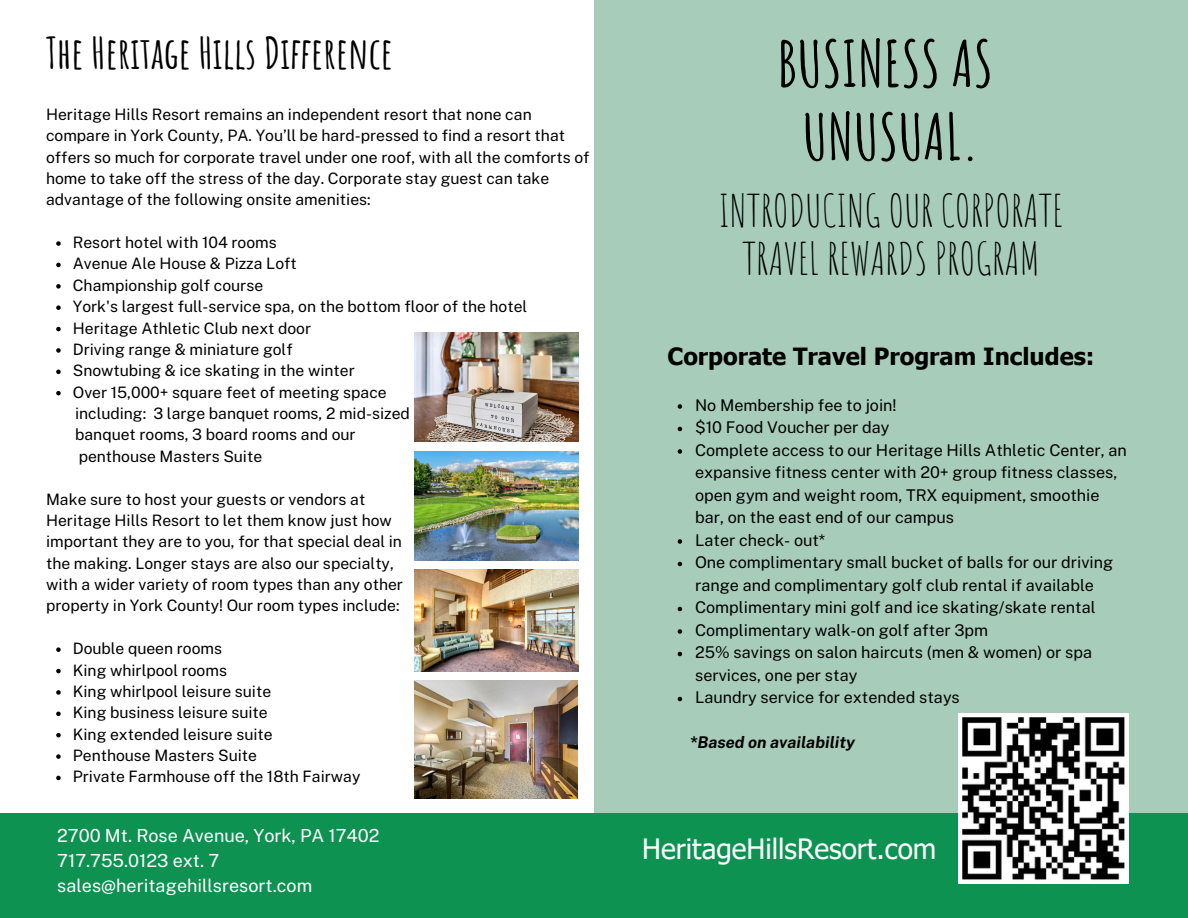
<style>
.page{position:relative;width:1188px;height:918px;background:#fff}
.page>*{position:absolute;margin:0;border:0;box-sizing:border-box;transform-origin:0 0}
.t1{font:700 63px "Amatic SC";color:#000}
.t2{font:43.5px/48.3px "Amatic SC";color:#000;text-align:center}
.t3{font:700 42.9px "Amatic SC";color:#000}
.t4{font:28.05px "Tahoma";color:#fff}
.t5{font:700 23.7px "Tahoma";color:#000}
.t6{font:18px "Public Sans";color:#fff}
.t7{font:16.2px/22.5px "Public Sans";color:#000}
.t8{font:italic 700 16.2px "Public Sans";color:#000}
.t9{font:15.75px/21.3px "Public Sans";color:#000}
</style>
<div class="page">
<div style="left:594px;top:0;width:594px;height:826px;background:#a7cdba"></div>
<div style="left:0;top:813px;width:1188px;height:105px;background:#0e9252"></div>
<img style="left:958px;top:714px;width:170px;height:170px">
<img style="left:414px;top:681px;width:164px;height:118px">
<img style="left:414px;top:333px;width:164px;height:109px">
<img style="left:414px;top:451px;width:164px;height:109px">
<svg style="left:56px;top:241px;width:5px;height:5px"></svg>
<svg style="left:56px;top:263px;width:5px;height:4px"></svg>
<svg style="left:56px;top:284px;width:5px;height:5px"></svg>
<svg style="left:56px;top:305px;width:5px;height:5px"></svg>
<svg style="left:56px;top:327px;width:5px;height:4px"></svg>
<svg style="left:56px;top:348px;width:5px;height:5px"></svg>
<svg style="left:56px;top:370px;width:5px;height:4px"></svg>
<svg style="left:56px;top:391px;width:5px;height:4px"></svg>
<svg style="left:56px;top:647px;width:5px;height:5px"></svg>
<svg style="left:56px;top:669px;width:5px;height:4px"></svg>
<svg style="left:56px;top:690px;width:5px;height:5px"></svg>
<svg style="left:56px;top:712px;width:5px;height:4px"></svg>
<svg style="left:56px;top:733px;width:5px;height:4px"></svg>
<svg style="left:56px;top:754px;width:5px;height:5px"></svg>
<svg style="left:56px;top:776px;width:5px;height:4px"></svg>
<svg style="left:678px;top:404px;width:4px;height:5px"></svg>
<svg style="left:678px;top:427px;width:4px;height:4px"></svg>
<svg style="left:678px;top:449px;width:4px;height:5px"></svg>
<svg style="left:678px;top:539px;width:4px;height:5px"></svg>
<svg style="left:678px;top:562px;width:4px;height:4px"></svg>
<svg style="left:678px;top:607px;width:4px;height:4px"></svg>
<svg style="left:678px;top:629px;width:4px;height:5px"></svg>
<svg style="left:678px;top:652px;width:4px;height:4px"></svg>
<svg style="left:678px;top:697px;width:4px;height:4px"></svg>
<img style="left:414px;top:569px;width:164px;height:103px">
<p class="t3" style="left:46px;top:26px;width:348px">The Heritage Hills Difference</p>
<p class="t9" style="left:46px;top:103px;width:545px">Heritage Hills Resort remains an independent resort that none can compare in York County, PA. You’ll be hard-pressed to find a resort that offers so much for corporate travel under one roof, with all the comforts of home to take off the stress of the day. Corporate stay guest can take advantage of the following onsite amenities:</p>
<p class="t9" style="left:73px;top:232px;width:206px">Resort hotel with 104 rooms</p>
<p class="t9" style="left:73px;top:253px;width:226px">Avenue Ale House &amp; Pizza Loft</p>
<p class="t9" style="left:73px;top:274px;width:192px">Championship golf course</p>
<p class="t9" style="left:73px;top:296px;width:456px">York's largest full-service spa, on the bottom floor of the hotel</p>
<p class="t9" style="left:73px;top:317px;width:240px">Heritage Athletic Club next door</p>
<p class="t9" style="left:73px;top:339px;width:221px">Driving range &amp; miniature golf</p>
<p class="t9" style="left:73px;top:360px;width:284px">Snowtubing &amp; ice skating in the winter</p>
<p class="t9" style="left:73px;top:381px;width:315px">Over 15,000+ square feet of meeting space</p>
<p class="t9" style="left:75px;top:403px;width:336px">including: 3 large banquet rooms, 2 mid-sized</p>
<p class="t9" style="left:75px;top:424px;width:282px">banquet rooms, 3 board rooms and our</p>
<p class="t9" style="left:79px;top:445px;width:185px">penthouse Masters Suite</p>
<p class="t9" style="left:46px;top:488px;width:321px">Make sure to host your guests or vendors at</p>
<p class="t9" style="left:46px;top:510px;width:347px">Heritage Hills Resort to let them know just how</p>
<p class="t9" style="left:46px;top:531px;width:357px">important they are to you, for that special deal in</p>
<p class="t9" style="left:46px;top:552px;width:349px">the making. Longer stays are also our specialty,</p>
<p class="t9" style="left:46px;top:574px;width:358px">with a wider variety of room types than any other</p>
<p class="t9" style="left:46px;top:595px;width:355px">property in York County! Our room types include:</p>
<p class="t9" style="left:73px;top:638px;width:151px">Double queen rooms</p>
<p class="t9" style="left:73px;top:659px;width:156px">King whirlpool rooms</p>
<p class="t9" style="left:73px;top:681px;width:200px">King whirlpool leisure suite</p>
<p class="t9" style="left:73px;top:702px;width:196px">King business leisure suite</p>
<p class="t9" style="left:73px;top:723px;width:201px">King extended leisure suite</p>
<p class="t9" style="left:73px;top:745px;width:186px">Penthouse Masters Suite</p>
<p class="t9" style="left:73px;top:766px;width:289px">Private Farmhouse off the 18th Fairway</p>
<p class="t6" style="left:57px;top:825px;width:324px">2700 Mt. Rose Avenue, York, PA 17402</p>
<p class="t6" style="left:57px;top:850px;width:164px">717.755.0123 ext. 7</p>
<p class="t6" style="left:57px;top:875px;width:257px">sales@heritagehillsresort.com</p>
<p class="t1" style="left:777px;top:23px;width:217px">BUSINESS AS</p>
<p class="t1" style="left:802px;top:96px;width:179px">UNUSUAL.</p>
<p class="t2" style="left:719px;top:186px;width:346px">INTRODUCING OUR CORPORATE<br>TRAVEL REWARDS PROGRAM</p>
<p class="t5" style="left:668px;top:341px;width:429px">Corporate Travel Program Includes:</p>
<p class="t7" style="left:695px;top:394px;width:203px">No Membership fee to join!</p>
<p class="t7" style="left:695px;top:416px;width:196px">$10 Food Voucher per day</p>
<p class="t7" style="left:695px;top:439px;width:433px">Complete access to our Heritage Hills Athletic Center, an expansive fitness center with 20+ group fitness classes, open gym and weight room, TRX equipment, smoothie bar, on the east end of our campus</p>
<p class="t7" style="left:695px;top:529px;width:132px">Later check- out*</p>
<p class="t7" style="left:695px;top:551px;width:420px">One complimentary small bucket of balls for our driving range and complimentary golf club rental if available</p>
<p class="t7" style="left:695px;top:596px;width:402px">Complimentary mini golf and ice skating/skate rental</p>
<p class="t7" style="left:695px;top:619px;width:295px">Complimentary walk-on golf after 3pm</p>
<p class="t7" style="left:695px;top:641px;width:399px">25% savings on salon haircuts (men &amp; women) or spa services, one per stay</p>
<p class="t7" style="left:695px;top:686px;width:266px">Laundry service for extended stays</p>
<p class="t8" style="left:690px;top:733px;width:167px">*Based on availability</p>
<p class="t4" style="left:642px;top:831px;width:296px">HeritageHillsResort.com</p>
</div>
